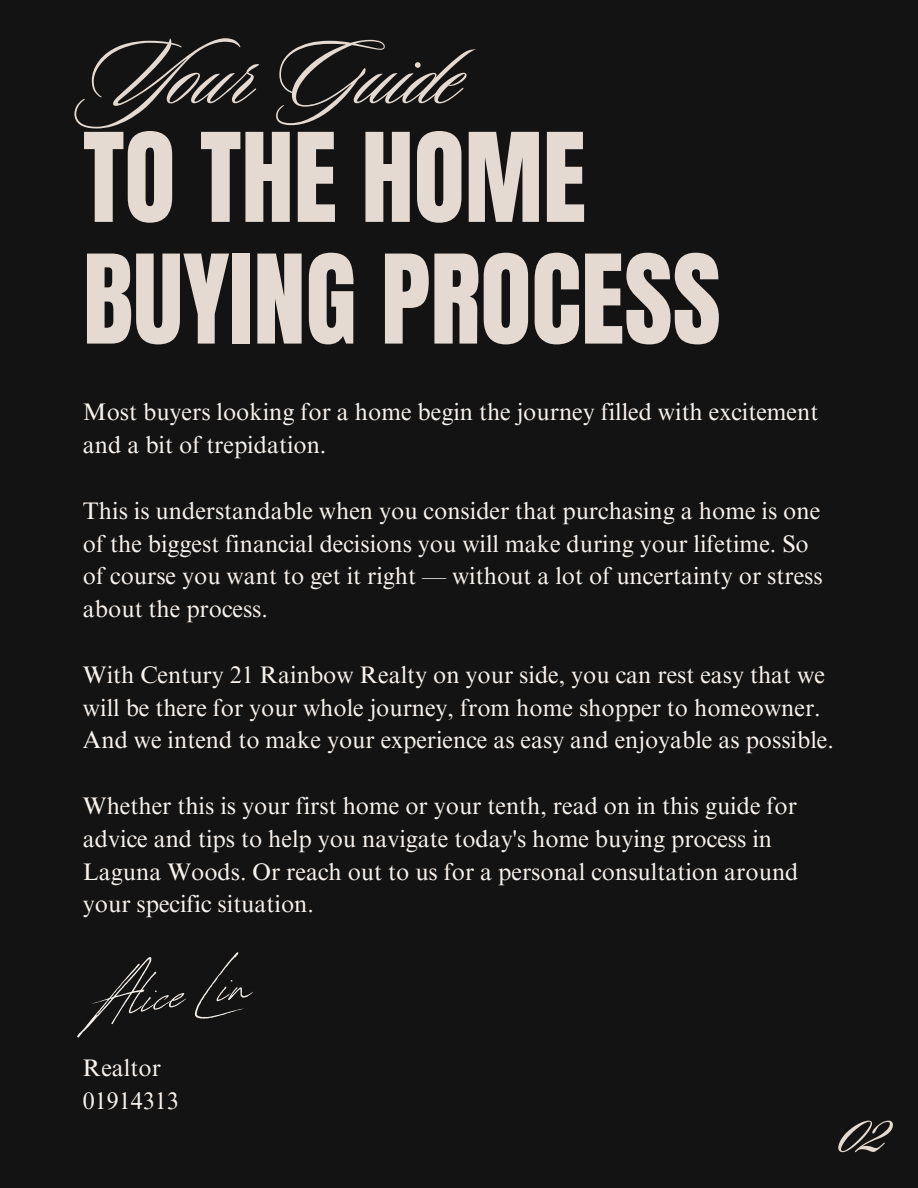
<style>
.page{position:relative;width:918px;height:1188px;background:#131313}
.page>*{position:absolute;margin:0;border:0;box-sizing:border-box;transform-origin:0 0}
.t1{font:104.85px/121.6px "Anton";color:#e4dad1}
.t2{font:100.65px "Sloop Script Pro";color:#e4dad1}
.t3{font:78.3px "Sloop Script Pro";color:#e4dad1}
.t4{font:74.85px "Revive 80 Signature";color:#f8f2ed}
.t5{font:24px/32.8px "Times NRMT Pro";color:#f8f2ed}
</style>
<div class="page">
<h1 class="t2" style="left:83px;top:22px;width:379px">Your Guide</h1>
<h2 class="t1" style="left:83px;top:119px;width:639px">TO THE HOME<br>BUYING PROCESS</h2>
<p class="t5" style="left:83px;top:399px;width:737px">Most buyers looking for a home begin the journey filled with excitement and a bit of trepidation.</p>
<p class="t5" style="left:83px;top:497px;width:741px">This is understandable when you consider that purchasing a home is one of the biggest financial decisions you will make during your lifetime. So of course you want to get it right — without a lot of uncertainty or stress about the process.</p>
<p class="t5" style="left:83px;top:661px;width:752px">With Century 21 Rainbow Realty on your side, you can rest easy that we will be there for your whole journey, from home shopper to homeowner.<br>And we intend to make your experience as easy and enjoyable as possible.</p>
<p class="t5" style="left:83px;top:792px;width:717px">Whether this is your first home or your tenth, read on in this guide for advice and tips to help you navigate today's home buying process in Laguna Woods. Or reach out to us for a personal consultation around your specific situation.</p>
<h3 class="t4" style="left:81px;top:950px;width:165px;rotate:-8deg">Alice Lin</h3>
<p class="t5" style="left:83px;top:1055px;width:79px">Realtor</p>
<p class="t5" style="left:83px;top:1088px;width:97px">01914313</p>
<p class="t3" style="left:841px;top:1089px;width:50px">02</p>
</div>
